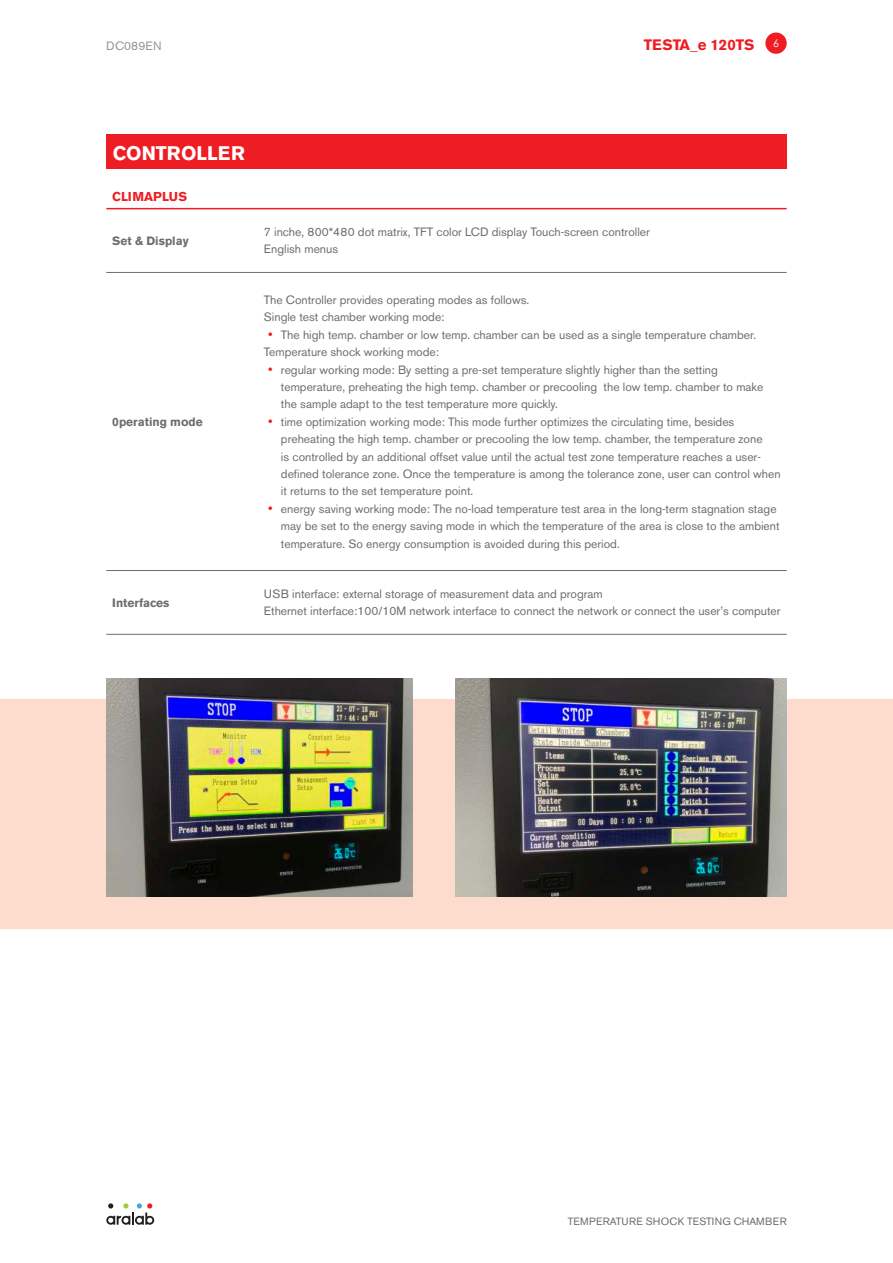
<style>
.page{position:relative;width:893px;height:1263px;background:#fff}
.page>*{position:absolute;margin:0;border:0;box-sizing:border-box;transform-origin:0 0}
.t1{font:700 19.5px "Akzidenz Grotesk BE";color:#fff}
.t2{font:700 15px "Akzidenz Grotesk BE";color:#ee1d23}
.t3{font:700 12.75px "Akzidenz Grotesk BE";color:#ee1d23}
.t4{font:12px/17.4px "Akzidenz Grotesk BE";color:#6c6d70}
.t5{font:700 12px "Akzidenz Grotesk BE";color:#6c6d70}
.t6{font:12px "Akzidenz Grotesk BE";letter-spacing:.02em;color:#939598}
.t7{font:10.5px "Akzidenz Grotesk BE";letter-spacing:.02em;color:#6c6d70}
.s1{font-size:13.5px;color:#ee1d23}
</style>
<div class="page">
<div style="left:765px;top:33px;width:22px;height:21px;background:#ee1d23;border-radius:50%"></div>
<svg style="left:106px;top:1203px;width:48px;height:22px"></svg>
<div style="left:0;top:699px;width:893px;height:229px;background:#fddcce"></div>
<div style="left:106px;top:135px;width:681px;height:34px;background:#ee1d23"></div>
<hr style="left:106px;top:208px;width:152px;height:1px;background:#ee1d23">
<hr style="left:258px;top:208px;width:529px;height:1px;background:#ee1d23">
<hr style="left:106px;top:272px;width:152px;height:1px;background:#6c6d70">
<hr style="left:258px;top:272px;width:529px;height:1px;background:#6c6d70">
<hr style="left:106px;top:570px;width:152px;height:1px;background:#6c6d70">
<hr style="left:258px;top:570px;width:529px;height:1px;background:#6c6d70">
<hr style="left:106px;top:634px;width:152px;height:1px;background:#6c6d70">
<hr style="left:258px;top:634px;width:529px;height:1px;background:#6c6d70">
<img style="left:106px;top:678px;width:306px;height:219px">
<img style="left:455px;top:678px;width:331px;height:219px">
<p class="t6" style="left:106px;top:39px;width:57px">DC089EN</p>
<p class="t2" style="left:644px;top:36px;width:137px">TESTA_e 120TS <sup>6</sup></p>
<h1 class="t1" style="left:113px;top:142px;width:134px">CONTROLLER</h1>
<p class="t3" style="left:112px;top:190px;width:76px">CLIMAPLUS</p>
<p class="t5" style="left:112px;top:234px;width:78px">Set &amp; Display</p>
<p class="t4" style="left:264px;top:223px;width:387px">7 inche, 800*480 dot matrix, TFT color LCD display Touch-screen controller<br>English menus</p>
<p class="t5" style="left:112px;top:415px;width:92px">0perating mode</p>
<p class="t4" style="left:264px;top:291px;width:267px">The Controller provides operating modes as follows.<br>Single test chamber working mode:</p>
<p class="t4" style="left:264px;top:326px;width:494px;text-indent:4px"><span class="s1">•</span> The high temp. chamber or low temp. chamber can be used as a single temperature chamber.<br>Temperature shock working mode:</p>
<p class="t4" style="left:281px;top:361px;width:484px;text-indent:-13px"><span class="s1">•</span> regular working mode: By setting a pre-set temperature slightly higher than the setting temperature, preheating the high temp. chamber or precooling the low temp. chamber to make the sample adapt to the test temperature more quickly.</p>
<p class="t4" style="left:281px;top:413px;width:501px;text-indent:-13px"><span class="s1">•</span> time optimization working mode: This mode further optimizes the circulating time, besides preheating the high temp. chamber or precooling the low temp. chamber, the temperature zone<br>is controlled by an additional offset value until the actual test zone temperature reaches a user&shy;defined tolerance zone. Once the temperature is among the tolerance zone, user can control when it returns to the set temperature point.</p>
<p class="t4" style="left:281px;top:500px;width:500px;text-indent:-13px"><span class="s1">•</span> energy saving working mode: The no-load temperature test area in the long-term stagnation stage may be set to the energy saving mode in which the temperature of the area is close to the ambient temperature. So energy consumption is avoided during this period.</p>
<p class="t5" style="left:112px;top:596px;width:59px">Interfaces</p>
<p class="t4" style="left:264px;top:585px;width:518px">USB interface: external storage of measurement data and program<br>Ethernet interface:100/10M network interface to connect the network or connect the user’s computer</p>
<p class="t7" style="left:568px;top:1215px;width:220px">TEMPERATURE SHOCK TESTING CHAMBER</p>
</div>
